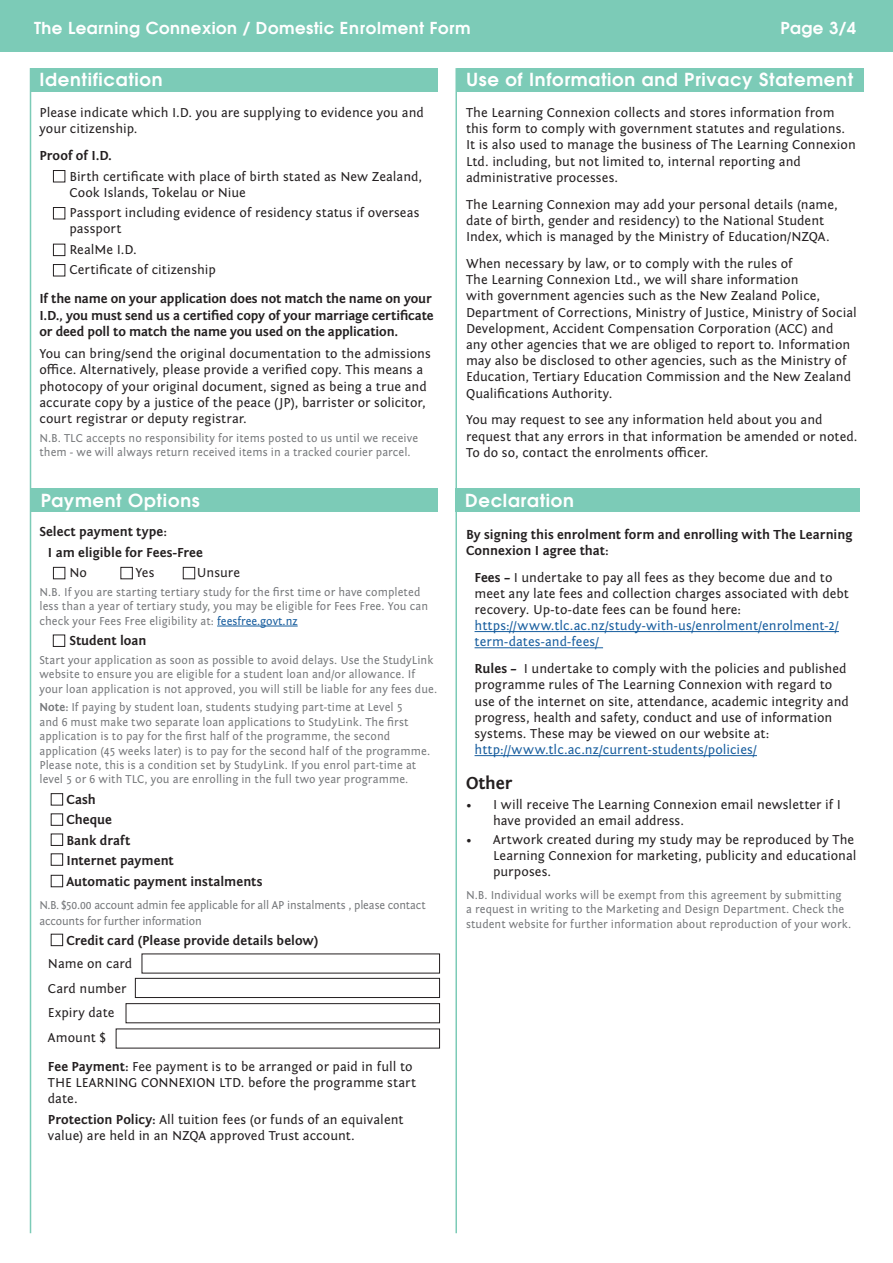
<style>
.page{position:relative;width:893px;height:1263px;background:#fff}
.page>*{position:absolute;margin:0;border:0;box-sizing:border-box;transform-origin:0 0}
.t1{font:600 18px "Avant Garde";letter-spacing:.04em;color:#fff}
.t2{font:700 18px "Fontin Sans";color:#231f20}
.t3{font:600 16.5px "Avant Garde";letter-spacing:.03em;color:#fff}
.t4{font:13.5px/16.2px "Fontin Sans";color:#231f20}
.t5{font:700 13.5px/20.4px "Fontin Sans";color:#231f20}
.t6{font:13.5px/16.2px "Fontin Sans";letter-spacing:.005em;color:#175d9e}
.t7{font:12px/14.4px "Fontin Sans";letter-spacing:.005em;color:#76787b}
.t8{font:12px/16.2px "Fontin Sans";letter-spacing:-.015em;color:#76787b;scale:.96 1}
.s1{color:#175d9e}
.s2{font-weight:700}
</style>
<div class="page">
<div style="left:0;top:0;width:893px;height:52px;background:#7ccbb7"></div>
<hr style="left:30px;top:68px;width:1px;height:1165px;background:#7ccbb7">
<div style="left:30px;top:68px;width:407px;height:24px;background:#7ccbb7"></div>
<div style="left:53px;top:170px;width:12px;height:12px;border:1px solid #231f20"></div>
<div style="left:53px;top:207px;width:12px;height:12px;border:1px solid #231f20"></div>
<div style="left:53px;top:244px;width:12px;height:12px;border:1px solid #231f20"></div>
<div style="left:53px;top:264px;width:12px;height:12px;border:1px solid #231f20"></div>
<div style="left:457px;top:68px;width:406px;height:24px;background:#7ccbb7"></div>
<hr style="left:455px;top:68px;width:2px;height:1165px;background:#7ccbb7">
<hr style="left:475px;top:631px;width:364px;height:1px;background:#175d9e">
<hr style="left:475px;top:647px;width:128px;height:1px;background:#175d9e">
<hr style="left:475px;top:755px;width:282px;height:1px;background:#175d9e">
<div style="left:456px;top:488px;width:404px;height:24px;background:#7ccbb7"></div>
<hr style="left:217px;top:626px;width:81px;height:1px;background:#175d9e">
<div style="left:30px;top:488px;width:407px;height:24px;background:#7ccbb7"></div>
<div style="left:53px;top:635px;width:12px;height:12px;border:1px solid #231f20"></div>
<div style="left:51px;top:793px;width:12px;height:12px;border:1px solid #231f20"></div>
<div style="left:51px;top:814px;width:12px;height:11px;border:1px solid #231f20"></div>
<div style="left:51px;top:834px;width:12px;height:11px;border:1px solid #231f20"></div>
<div style="left:51px;top:854px;width:12px;height:11px;border:1px solid #231f20"></div>
<div style="left:51px;top:875px;width:12px;height:12px;border:1px solid #231f20"></div>
<div style="left:53px;top:567px;width:12px;height:12px;border:1px solid #231f20"></div>
<div style="left:121px;top:567px;width:11px;height:12px;border:1px solid #231f20"></div>
<div style="left:183px;top:567px;width:12px;height:12px;border:1px solid #231f20"></div>
<div style="left:135px;top:978px;width:305px;height:20px;border:1px solid #231f20"></div>
<div style="left:126px;top:1003px;width:314px;height:20px;border:1px solid #231f20"></div>
<div style="left:51px;top:934px;width:12px;height:12px;border:1px solid #231f20"></div>
<p class="t3" style="left:34px;top:17px;width:438px">The Learning Connexion / Domestic Enrolment Form</p>
<p class="t3" style="left:780px;top:17px;width:77px">Page 3/4</p>
<h1 class="t1" style="left:39px;top:68px;width:125px">Identification</h1>
<p class="t4" style="left:39px;top:105px;width:386px">Please indicate which I.D. you are supplying to evidence you and your citizenship.</p>
<p class="t5" style="left:39px;top:146px;width:74px">Proof of I.D.</p>
<p class="t4" style="left:69px;top:168px;width:354px">Birth certificate with place of birth stated as New Zealand,<br>Cook Islands, Tokelau or Niue</p>
<p class="t4" style="left:69px;top:205px;width:351px">Passport including evidence of residency status if overseas passport</p>
<p class="t4" style="left:69px;top:239px;width:148px;line-height:20.4px">RealMe I.D.<br>Certificate of citizenship</p>
<p class="t5" style="left:39px;top:291px;width:396px;line-height:16.2px">If the name on your application does not match the name on your<br>I.D., you must send us a certified copy of your marriage certificate or deed poll to match the name you used on the application.</p>
<p class="t4" style="left:39px;top:346px;width:393px">You can bring/send the original documentation to the admissions office. Alternatively, please provide a verified copy. This means a photocopy of your original document, signed as being a true and accurate copy by a justice of the peace (JP), barrister or solicitor, court registrar or deputy registrar.</p>
<p class="t7" style="left:39px;top:431px;width:380px">N.B. TLC accepts no responsibility for items posted to us until we receive them - we will always return received items in a tracked courier parcel.</p>
<h1 class="t1" style="left:41px;top:488px;width:161px">Payment Options</h1>
<p class="t5" style="left:48px;top:522px;width:156px;text-indent:-9px">Select payment type:<br>I am eligible for Fees-Free</p>
<p class="t4" style="left:69px;top:565px;width:19px">No</p>
<p class="t4" style="left:135px;top:565px;width:21px">Yes</p>
<p class="t4" style="left:197px;top:565px;width:45px">Unsure</p>
<p class="t7" style="left:39px;top:585px;width:390px">N.B. If you are starting tertiary study for the first time or have completed less than a year of tertiary study, you may be eligible for Fees Free. You can check your Fees Free eligibility at: <span class="s1">feesfree.govt.nz</span></p>
<p class="t5" style="left:69px;top:631px;width:79px">Student loan</p>
<p class="t7" style="left:39px;top:653px;width:399px">Start your application as soon as possible to avoid delays. Use the StudyLink website to ensure you are eligible for a student loan and/or allowance. If your loan application is not approved, you will still be liable for any fees due.</p>
<p class="t7" style="left:39px;top:700px;width:392px"><span class="s2">Note:</span> If paying by student loan, students studying part-time at Level 5<br>and 6 must make two separate loan applications to StudyLink. The first application is to pay for the first half of the programme, the second application (45 weeks later) is to pay for the second half of the programme.<br>Please note, this is a condition set by StudyLink. If you enrol part-time at level 5 or 6 with TLC, you are enrolling in the full two year programme.</p>
<p class="t5" style="left:66px;top:789px;width:198px">Cash<br>Cheque<br>Bank draft<br>Internet payment<br>Automatic payment instalments</p>
<p class="t8" style="left:39px;top:897px;width:404px">N.B. $50.00 account admin fee applicable for all AP instalments , please contact accounts for further information</p>
<p class="t5" style="left:66px;top:931px;width:253px">Credit card (Please provide details below)</p>
<p class="t4" style="left:48px;top:951px;width:86px;line-height:24.8px">Name on card<br>Card number<br>Expiry date<br>Amount $</p>
<p class="t4" style="left:48px;top:1058px;width:370px"><span class="s2">Fee Payment:</span> Fee payment is to be arranged or paid in full to<br>THE LEARNING CONNEXION LTD. before the programme start date.</p>
<p class="t4" style="left:48px;top:1111px;width:357px"><span class="s2">Protection Policy:</span> All tuition fees (or funds of an equivalent value) are held in an NZQA approved Trust account.</p>
<h1 class="t1" style="left:466px;top:68px;width:388px">Use of Information and Privacy Statement</h1>
<p class="t4" style="left:466px;top:105px;width:391px">The Learning Connexion collects and stores information from this form to comply with government statutes and regulations.<br>It is also used to manage the business of The Learning Connexion Ltd. including, but not limited to, internal reporting and administrative processes.</p>
<p class="t4" style="left:466px;top:196px;width:373px">The Learning Connexion may add your personal details (name, date of birth, gender and residency) to the National Student<br>Index, which is managed by the Ministry of Education/NZQA.</p>
<p class="t4" style="left:466px;top:256px;width:392px">When necessary by law, or to comply with the rules of<br>The Learning Connexion Ltd., we will share information<br>with government agencies such as the New Zealand Police, Department of Corrections, Ministry of Justice, Ministry of Social Development, Accident Compensation Corporation (ACC) and any other agencies that we are obliged to report to. Information may also be disclosed to other agencies, such as the Ministry of Education, Tertiary Education Commission and the New Zealand Qualifications Authority.</p>
<p class="t4" style="left:466px;top:412px;width:393px">You may request to see any information held about you and request that any errors in that information be amended or noted.<br>To do so, contact the enrolments officer.</p>
<h1 class="t1" style="left:465px;top:488px;width:110px">Declaration</h1>
<p class="t5" style="left:466px;top:526px;width:388px;line-height:16.2px">By signing this enrolment form and enrolling with The Learning<br>Connexion I agree that:</p>
<p class="t4" style="left:475px;top:569px;width:376px"><span class="s2">Fees –</span> I undertake to pay all fees as they become due and to meet any late fees and collection charges associated with debt recovery. Up-to-date fees can be found here:</p>
<p class="t6" style="left:475px;top:618px;width:366px">https://www.tlc.ac.nz/study-with-us/enrolment/enrolment-2/ term-dates-and-fees/</p>
<p class="t4" style="left:475px;top:661px;width:376px"><span class="s2">Rules –</span> I undertake to comply with the policies and published programme rules of The Learning Connexion with regard to use of the internet on site, attendance, academic integrity and progress, health and safety, conduct and use of information systems. These may be viewed on our website at:</p>
<p class="t6" style="left:475px;top:742px;width:284px">http://www.tlc.ac.nz/current-students/policies/</p>
<h1 class="t2" style="left:466px;top:773px;width:48px">Other</h1>
<p class="t4" style="left:493px;top:797px;width:349px;text-indent:-27px">• I will receive The Learning Connexion email newsletter if I have provided an email address.</p>
<p class="t4" style="left:493px;top:831px;width:365px;text-indent:-27px">• Artwork created during my study may be reproduced by The<br>Learning Connexion for marketing, publicity and educational purposes.</p>
<p class="t7" style="left:466px;top:888px;width:387px">N.B. Individual works will be exempt from this agreement by submitting<br>a request in writing to the Marketing and Design Department. Check the student website for further information about reproduction of your work.</p>
</div>
